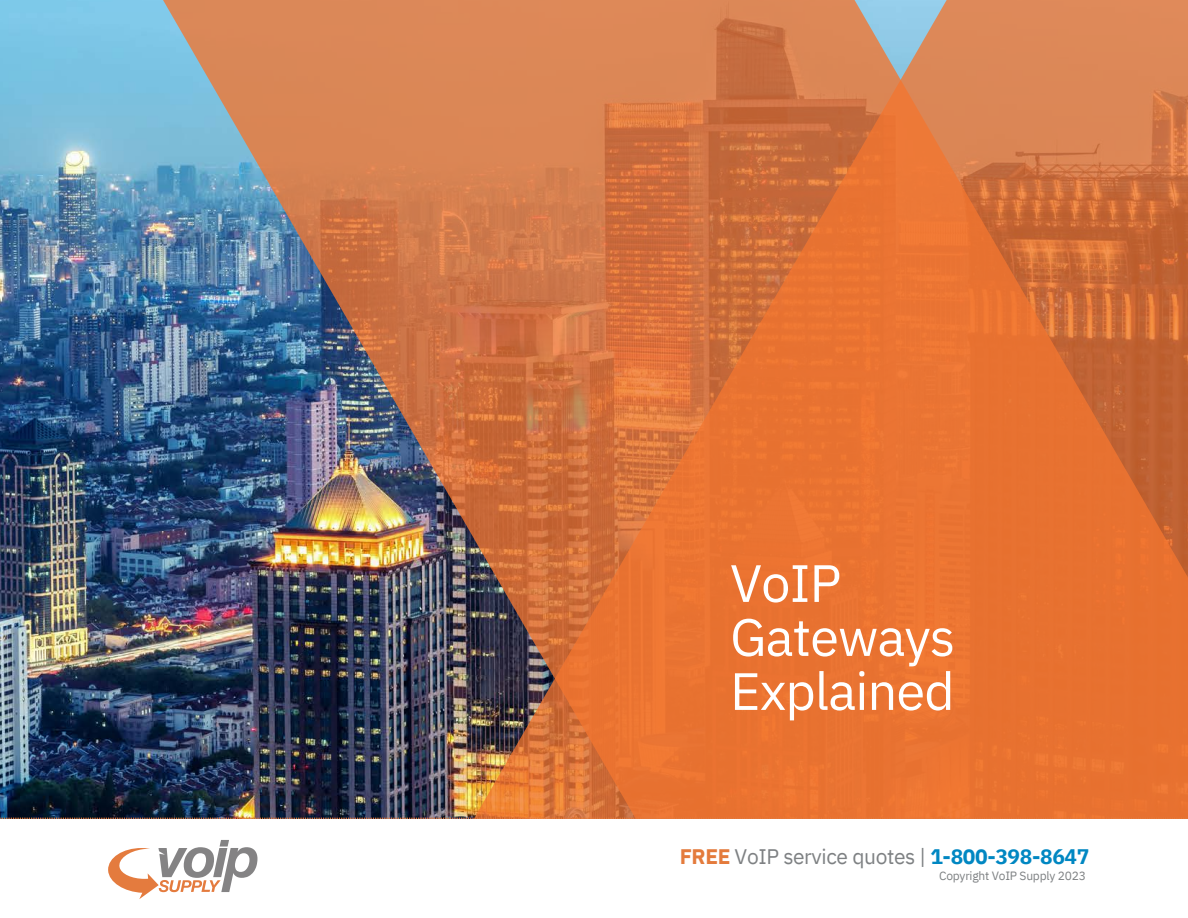
<style>
.page{position:relative;width:1188px;height:918px;background:#fff}
.page>*{position:absolute;margin:0;border:0;box-sizing:border-box;transform-origin:0 0}
.t1{font:52.5px/54px "IBM Plex Sans";letter-spacing:-.02em;color:#fff}
.t2{font:21px "IBM Plex Sans";letter-spacing:-.02em;color:#7e8183}
.t3{font:12px "IBM Plex Sans";letter-spacing:-.02em;color:#7e8183}
.s1{font-weight:700;color:#e47b3c}
.s2{font-weight:700;color:#0087c2}
</style>
<div class="page">
<img style="left:0;top:0;width:163px;height:819px">
<img style="left:163px;top:0;width:1025px;height:819px">
<svg style="left:0;top:818px;width:70px;height:1px"></svg>
<svg style="left:108px;top:840px;width:149px;height:59px"></svg>
<p class="t1" style="left:730px;top:555px;width:227px">VoIP<br>Gateways<br>Explained</p>
<p class="t2" style="left:680px;top:843px;width:411px"><span class="s1">FREE</span> VoIP service quotes | <span class="s2">1-800-398-8647</span></p>
<p class="t3" style="left:939px;top:868px;width:148px">Copyright VoIP Supply 2023</p>
</div>
